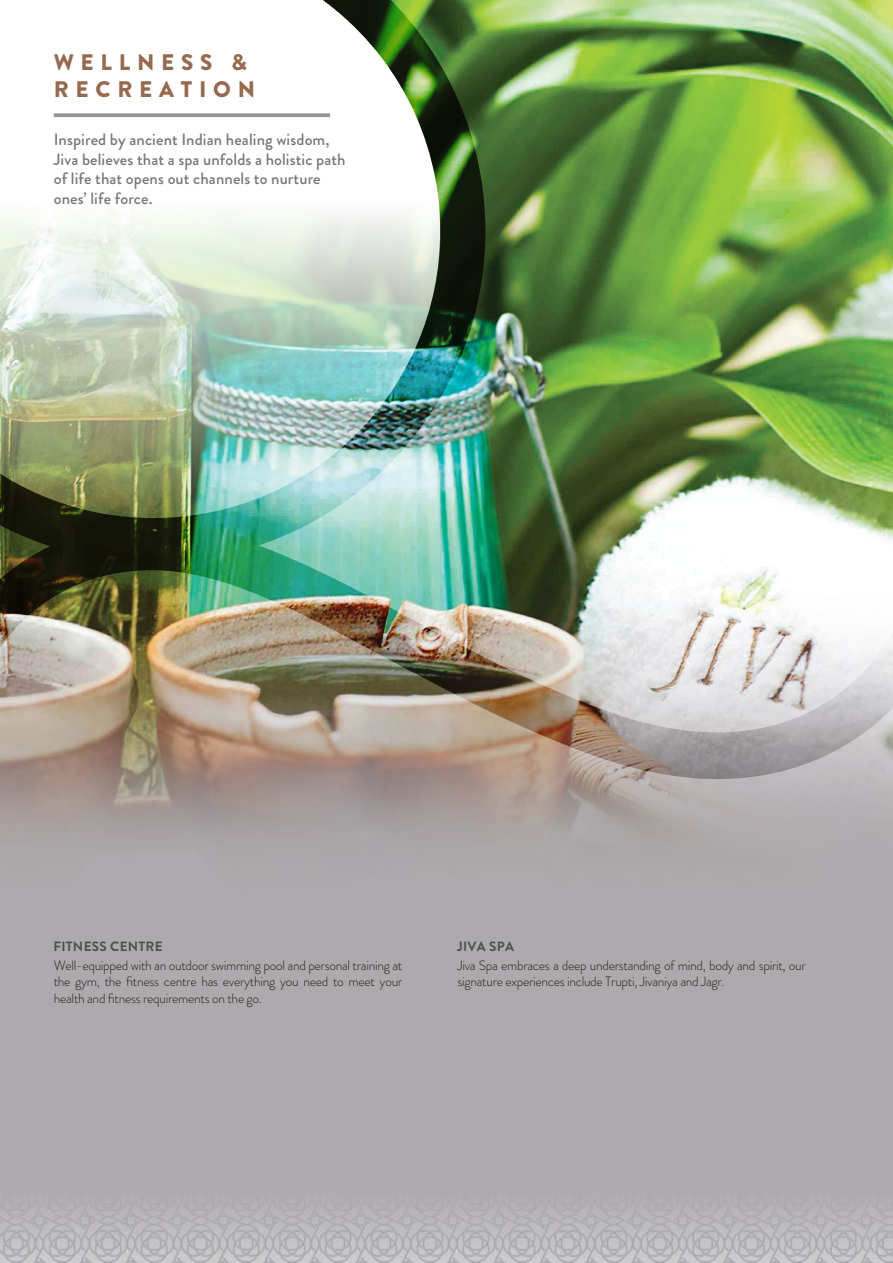
<style>
.page{position:relative;width:893px;height:1263px;background:#fff}
.page>*{position:absolute;margin:0;border:0;box-sizing:border-box;transform-origin:0 0}
.t1{font:900 22.5px/27px "Brandon Grotesque";letter-spacing:.3em;color:#956a4e}
.t2{font:500 16.5px/19.5px "Brandon Grotesque";letter-spacing:.005em;color:#77787b}
.t3{font:300 13.5px/16.2px "Brandon Grotesque";letter-spacing:-.02em;color:#231f20;text-align:justify}
.t4{font:700 13.5px "Brandon Grotesque";letter-spacing:.02em;color:#4e4e4f}
</style>
<div class="page">
<img style="left:0;top:779px;width:893px;height:484px">
<img style="left:0;top:0;width:893px;height:779px">
<svg style="left:54px;top:113px;width:276px;height:4px"></svg>
<h1 class="t1" style="left:54px;top:49px;width:203px">WELLNESS &amp;<br>RECREATION</h1>
<p class="t2" style="left:54px;top:130px;width:293px">Inspired by ancient Indian healing wisdom, Jiva believes that a spa unfolds a holistic path of life that opens out channels to nurture ones’ life force.</p>
<p class="t4" style="left:54px;top:937px;width:111px">FITNESS CENTRE</p>
<p class="t3" style="left:54px;top:957px;width:350px">Well-equipped with an outdoor swimming pool and personal training at the gym, the fitness centre has everything you need to meet your health and fitness requirements on the go.</p>
<p class="t4" style="left:457px;top:937px;width:58px">JIVA SPA</p>
<p class="t3" style="left:457px;top:957px;width:350px">Jiva Spa embraces a deep understanding of mind, body and spirit, our signature experiences include Trupti, Jivaniya and Jagr.</p>
</div>
